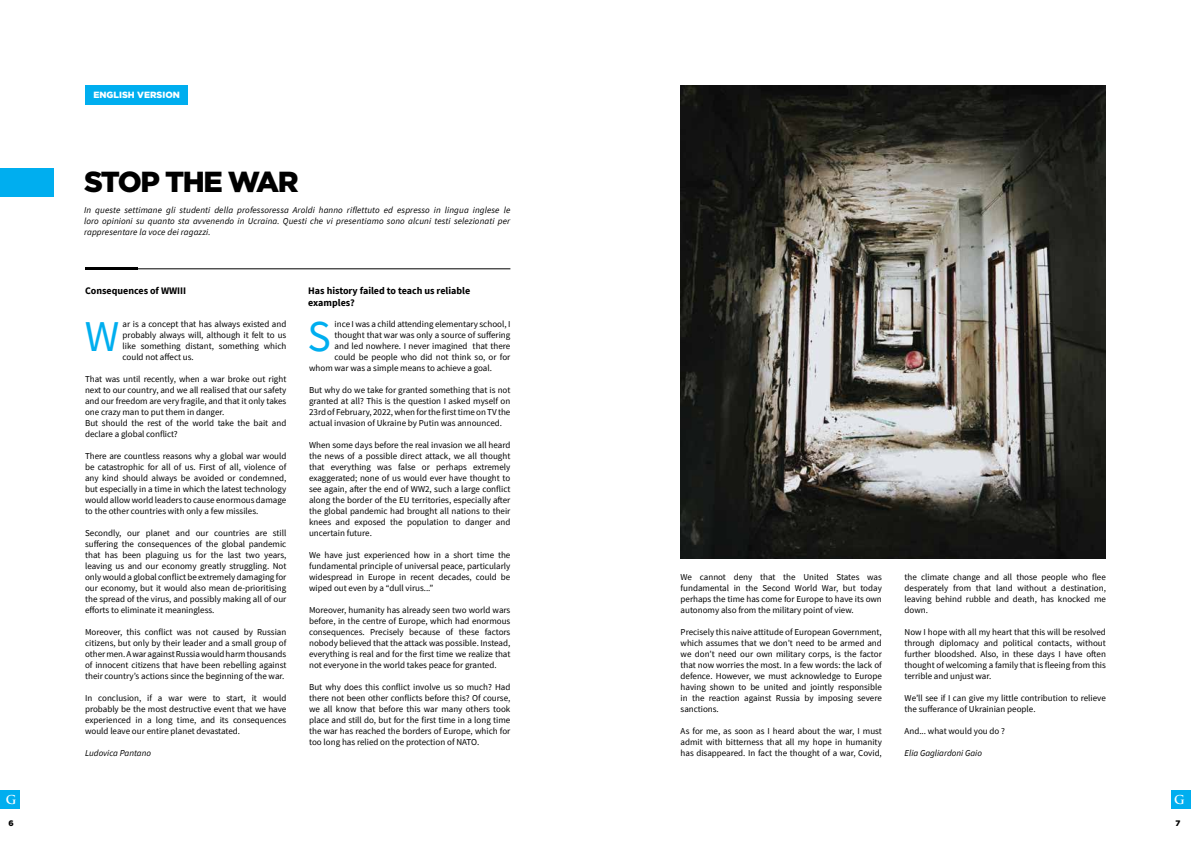
<style>
.page{position:relative;width:1191px;height:842px;background:#fff}
.page>*{position:absolute;margin:0;border:0;box-sizing:border-box;transform-origin:0 0}
.t1{font:44px "Source Sans Pro";color:#00aeef}
.t2{font:900 29px "Gotham";letter-spacing:-.05em;color:#000}
.t3{font:700 12px "Trajan Pro";color:#fff}
.t4{font:700 10px/12px "Source Sans Pro";color:#000}
.t5{font:9px/11px "Source Sans Pro";color:#000;text-align:justify}
.t6{font:italic 9px/11px "Source Sans Pro";color:#000;text-align:justify}
.t7{font:900 9px "Gotham";color:#fff}
.t8{font:900 8px "Gotham";color:#000}
</style>
<div class="page">
<div style="left:0;top:168px;width:54px;height:28px;background:#00aeef"></div>
<div style="left:85px;top:85px;width:103px;height:20px;background:#00aeef"></div>
<hr style="left:85px;top:268px;width:52px;height:2px;background:#000">
<hr style="left:85px;top:269px;width:425px;height:1px;background:#000">
<div style="left:0;top:790px;width:20px;height:19px;background:#00aeef"></div>
<img style="left:680px;top:85px;width:426px;height:473px">
<div style="left:1171px;top:790px;width:20px;height:19px;background:#00aeef"></div>
<h3 class="t3" style="left:6px;top:792px;width:12px">G</h3>
<p class="t8" style="left:8px;top:817px;width:7px">6</p>
<p class="t7" style="left:94px;top:89px;width:88px">ENGLISH VERSION</p>
<h2 class="t2" style="left:84px;top:161px;width:216px">STOP THE WAR</h2>
<p class="t6" style="left:84px;top:205px;width:428px">In queste settimane gli studenti della professoressa Aroldi hanno riflettuto ed espresso in lingua inglese le loro opinioni su quanto sta avvenendo in Ucraina. Questi che vi presentiamo sono alcuni testi selezionati per rappresentare la voce dei ragazzi.</p>
<p class="t4" style="left:85px;top:285px;width:103px">Consequences of WWIII</p>
<p class="t4" style="left:308px;top:285px;width:164px">Has history failed to teach us reliable examples?</p>
<p class="t5" style="left:334px;top:319px;width:177px">ince I was a child attending elementary school, I</p>
<p class="t5" style="left:334px;top:330px;width:177px">thought that war was only a source of suffering</p>
<p class="t5" style="left:334px;top:341px;width:177px">and led nowhere. I never imagined that there</p>
<p class="t5" style="left:334px;top:352px;width:177px">could be people who did not think so, or for</p>
<p class="t5" style="left:309px;top:363px;width:184px">whom war was a simple means to achieve a goal.</p>
<p class="t5" style="left:309px;top:385px;width:203px">But why do we take for granted something that is not granted at all? This is the question I asked myself on 23rd of February, 2022, when for the first time on TV the actual invasion of Ukraine by Putin was announced.</p>
<p class="t5" style="left:309px;top:440px;width:203px">When some days before the real invasion we all heard the news of a possible direct attack, we all thought that everything was false or perhaps extremely exaggerated; none of us would ever have thought to see again, after the end of WW2, such a large conflict along the border of the EU territories, especially after the global pandemic had brought all nations to their knees and exposed the population to danger and uncertain future.</p>
<p class="t5" style="left:309px;top:550px;width:203px">We have just experienced how in a short time the fundamental principle of universal peace, particularly widespread in Europe in recent decades, could be wiped out even by a “dull virus...”</p>
<p class="t5" style="left:309px;top:605px;width:203px">Moreover, humanity has already seen two world wars before, in the centre of Europe, which had enormous consequences. Precisely because of these factors nobody believed that the attack was possible. Instead, everything is real and for the first time we realize that not everyone in the world takes peace for granted.</p>
<p class="t5" style="left:309px;top:682px;width:203px">But why does this conflict involve us so much? Had there not been other conflicts before this? Of course, we all know that before this war many others took place and still do, but for the first time in a long time the war has reached the borders of Europe, which for too long has relied on the protection of NATO.</p>
<p class="t5" style="left:123px;top:319px;width:165px">ar is a concept that has always existed and probably always will, although it felt to us like something distant, something which could not affect us.</p>
<p class="t5" style="left:85px;top:374px;width:203px;text-align:left">That was until recently, when a war broke out right next to our country, and we all realised that our safety and our freedom are very fragile, and that it only takes one crazy man to put them in danger.<br>But should the rest of the world take the bait and declare a global conflict?</p>
<p class="t5" style="left:85px;top:451px;width:203px">There are countless reasons why a global war would be catastrophic for all of us. First of all, violence of any kind should always be avoided or condemned, but especially in a time in which the latest technology would allow world leaders to cause enormous damage to the other countries with only a few missiles.</p>
<p class="t5" style="left:85px;top:528px;width:203px">Secondly, our planet and our countries are still suffering the consequences of the global pandemic that has been plaguing us for the last two years, leaving us and our economy greatly struggling. Not only would a global conflict be extremely damaging for our economy, but it would also mean de-prioritising the spread of the virus, and possibly making all of our efforts to eliminate it meaningless.</p>
<p class="t5" style="left:85px;top:627px;width:203px">Moreover, this conflict was not caused by Russian citizens, but only by their leader and a small group of other men. A war against Russia would harm thousands of innocent citizens that have been rebelling against their country’s actions since the beginning of the war.</p>
<p class="t5" style="left:85px;top:693px;width:203px">In conclusion, if a war were to start, it would probably be the most destructive event that we have experienced in a long time, and its consequences would leave our entire planet devastated.</p>
<p class="t6" style="left:85px;top:748px;width:68px">Ludovica Pantano</p>
<h1 class="t1" style="left:85px;top:308px;width:36px">W</h1>
<h1 class="t1" style="left:307px;top:308px;width:25px">S</h1>
<p class="t5" style="left:680px;top:572px;width:203px">We cannot deny that the United States was fundamental in the Second World War, but today perhaps the time has come for Europe to have its own autonomy also from the military point of view.</p>
<p class="t5" style="left:680px;top:627px;width:203px">Precisely this naive attitude of European Government, which assumes that we don’t need to be armed and we don’t need our own military corps, is the factor that now worries the most. In a few words: the lack of defence. However, we must acknowledge to Europe having shown to be united and jointly responsible in the reaction against Russia by imposing severe sanctions.</p>
<p class="t5" style="left:680px;top:726px;width:203px">As for me, as soon as I heard about the war, I must admit with bitterness that all my hope in humanity has disappeared. In fact the thought of a war, Covid,</p>
<p class="t5" style="left:904px;top:572px;width:203px">the climate change and all those people who flee desperately from that land without a destination, leaving behind rubble and death, has knocked me down.</p>
<p class="t5" style="left:904px;top:627px;width:203px">Now I hope with all my heart that this will be resolved through diplomacy and political contacts, without further bloodshed. Also, in these days I have often thought of welcoming a family that is fleeing from this terrible and unjust war.</p>
<p class="t5" style="left:904px;top:693px;width:203px">We’ll see if I can give my little contribution to relieve the sufferance of Ukrainian people.</p>
<p class="t5" style="left:904px;top:726px;width:102px">And... what would you do ?</p>
<p class="t6" style="left:904px;top:748px;width:79px">Elia Gagliardoni Gaio</p>
<h3 class="t3" style="left:1174px;top:792px;width:12px">G</h3>
<p class="t8" style="left:1175px;top:817px;width:6px">7</p>
</div>
